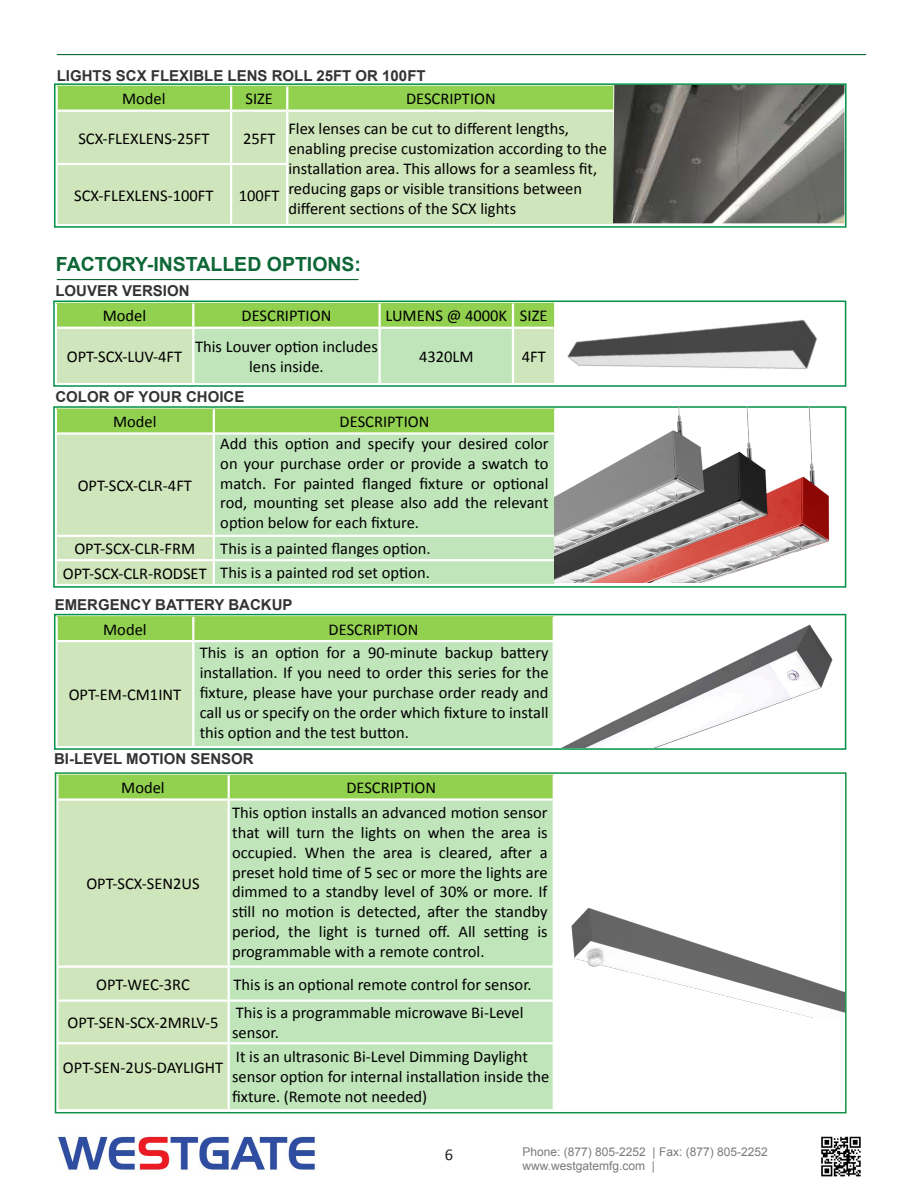
<style>
.page{position:relative;width:918px;height:1188px;background:#fff}
.page>*{position:absolute;margin:0;border:0;box-sizing:border-box;transform-origin:0 0}
.t1{font:700 19.5px "Arial";color:#0d6736}
.t2{font:16.5px/19.8px "Calibri";color:#000;text-align:justify}
.t3{font:16.5px "Calibri";color:#231f20}
.t4{font:700 15px "Arial";color:#333}
.t5{font:12px "Arial";color:#787a7d}
</style>
<div class="page">
<img style="left:58px;top:1136px;width:257px;height:35px">
<img style="left:821px;top:1136px;width:40px;height:41px">
<hr style="left:57px;top:54px;width:809px;height:1px;background:#0d6736">
<svg style="left:57px;top:304px;width:497px;height:79px;background:#b6de9b"></svg>
<hr style="left:192px;top:304px;width:2px;height:23px;background:#fff">
<hr style="left:378px;top:304px;width:3px;height:23px;background:#fff">
<hr style="left:512px;top:304px;width:2px;height:23px;background:#fff">
<hr style="left:192px;top:329px;width:2px;height:54px;background:#fff">
<hr style="left:378px;top:329px;width:3px;height:54px;background:#fff">
<hr style="left:512px;top:329px;width:2px;height:54px;background:#fff">
<hr style="left:55px;top:327px;width:138px;height:2px;background:#fff">
<hr style="left:193px;top:327px;width:187px;height:2px;background:#fff">
<hr style="left:380px;top:327px;width:133px;height:2px;background:#fff">
<hr style="left:513px;top:327px;width:40px;height:2px;background:#fff">
<div style="left:53px;top:301px;width:793px;height:86px;border:2px solid #009046"></div>
<img style="left:559px;top:302px;width:278px;height:85px">
<svg style="left:57px;top:409px;width:497px;height:175px;background:#bade97"></svg>
<div style="left:215px;top:435px;width:339px;height:149px;background:#c0e5bb"></div>
<hr style="left:213px;top:409px;width:2px;height:23px;background:#fff">
<hr style="left:213px;top:435px;width:2px;height:100px;background:#fff">
<hr style="left:213px;top:537px;width:2px;height:22px;background:#fff">
<hr style="left:213px;top:561px;width:2px;height:23px;background:#fff">
<hr style="left:55px;top:432px;width:159px;height:3px;background:#fff">
<hr style="left:214px;top:432px;width:342px;height:3px;background:#fff">
<hr style="left:55px;top:535px;width:159px;height:2px;background:#fff">
<hr style="left:214px;top:535px;width:342px;height:2px;background:#fff">
<hr style="left:55px;top:559px;width:159px;height:2px;background:#fff">
<hr style="left:214px;top:559px;width:342px;height:2px;background:#fff">
<div style="left:53px;top:406px;width:793px;height:182px;border:2px solid #009046"></div>
<img style="left:555px;top:408px;width:286px;height:175px">
<hr style="left:57px;top:279px;width:302px;height:1px;background:#0d6736">
<div style="left:58px;top:617px;width:495px;height:23px;background:#92d050"></div>
<div style="left:57px;top:641px;width:136px;height:106px;background:#cfe5bb"></div>
<div style="left:193px;top:641px;width:361px;height:106px;background:#c0e5bb"></div>
<hr style="left:55px;top:642px;width:3px;height:104px;background:#fff">
<hr style="left:192px;top:617px;width:2px;height:23px;background:#fff">
<hr style="left:192px;top:642px;width:2px;height:104px;background:#fff">
<hr style="left:553px;top:642px;width:2px;height:104px;background:#fff">
<hr style="left:55px;top:640px;width:138px;height:2px;background:#fff">
<hr style="left:193px;top:640px;width:362px;height:2px;background:#fff">
<hr style="left:55px;top:746px;width:138px;height:2px;background:#fff">
<hr style="left:193px;top:746px;width:362px;height:2px;background:#fff">
<div style="left:54px;top:614px;width:792px;height:136px;border:2px solid #009046"></div>
<img style="left:555px;top:616px;width:290px;height:131px">
<div style="left:59px;top:775px;width:494px;height:23px;background:#92d050"></div>
<div style="left:59px;top:801px;width:169px;height:308px;background:#cfe5bb"></div>
<div style="left:230px;top:801px;width:323px;height:308px;background:#c0e5bb"></div>
<hr style="left:228px;top:775px;width:2px;height:23px;background:#fff">
<hr style="left:56px;top:965px;width:173px;height:3px;background:#fff">
<hr style="left:229px;top:965px;width:326px;height:3px;background:#fff">
<hr style="left:56px;top:999px;width:173px;height:3px;background:#fff">
<hr style="left:229px;top:999px;width:326px;height:3px;background:#fff">
<hr style="left:56px;top:1042px;width:173px;height:2px;background:#fff">
<hr style="left:229px;top:1042px;width:326px;height:2px;background:#fff">
<div style="left:55px;top:772px;width:792px;height:341px;border:2px solid #129346"></div>
<img style="left:571px;top:904px;width:274px;height:114px">
<div style="left:58px;top:86px;width:555px;height:24px;background:#92d050"></div>
<div style="left:58px;top:112px;width:555px;height:112px;background:#cfe5bb"></div>
<hr style="left:230px;top:112px;width:2px;height:51px;background:#fff">
<hr style="left:230px;top:165px;width:2px;height:59px;background:#fff">
<hr style="left:230px;top:86px;width:2px;height:24px;background:#fff">
<hr style="left:286px;top:86px;width:2px;height:24px;background:#fff">
<hr style="left:286px;top:112px;width:2px;height:51px;background:#fff">
<hr style="left:286px;top:165px;width:2px;height:59px;background:#fff">
<hr style="left:56px;top:163px;width:175px;height:2px;background:#fff">
<hr style="left:231px;top:163px;width:57px;height:2px;background:#fff">
<div style="left:54px;top:83px;width:793px;height:145px;border:2px solid #009046"></div>
<img style="left:613px;top:85px;width:231px;height:138px">
<p class="t4" style="left:57px;top:66px;width:370px">LIGHTS SCX FLEXIBLE LENS ROLL 25FT OR 100FT</p>
<p class="t2" style="left:122px;top:88px;width:45px">Model</p>
<p class="t2" style="left:245px;top:88px;width:29px">SIZE</p>
<p class="t2" style="left:406px;top:88px;width:91px">DESCRIPTION</p>
<p class="t2" style="left:78px;top:127px;width:133px">SCX-FLEXLENS-25FT</p>
<p class="t2" style="left:243px;top:127px;width:34px">25FT</p>
<p class="t2" style="left:288px;top:118px;width:320px;text-align:left">Flex lenses can be cut to different lengths, enabling precise customization according to the installation area. This allows for a seamless fit, reducing gaps or visible transitions between different sections of the SCX lights</p>
<p class="t2" style="left:74px;top:185px;width:141px">SCX-FLEXLENS-100FT</p>
<p class="t2" style="left:239px;top:185px;width:42px">100FT</p>
<p class="t1" style="left:56px;top:251px;width:307px">FACTORY-INSTALLED OPTIONS:</p>
<p class="t4" style="left:55px;top:281px;width:136px">LOUVER VERSION</p>
<p class="t2" style="left:103px;top:305px;width:45px">Model</p>
<p class="t2" style="left:242px;top:305px;width:91px">DESCRIPTION</p>
<p class="t2" style="left:385px;top:305px;width:123px">LUMENS @ 4000K</p>
<p class="t2" style="left:520px;top:305px;width:29px">SIZE</p>
<p class="t2" style="left:67px;top:346px;width:117px">OPT-SCX-LUV-4FT</p>
<p class="t2" style="left:195px;top:336px;width:184px;text-align:center">This Louver option includes lens inside.</p>
<p class="t2" style="left:419px;top:346px;width:56px">4320LM</p>
<p class="t2" style="left:522px;top:346px;width:25px">4FT</p>
<p class="t4" style="left:55px;top:387px;width:190px">COLOR OF YOUR CHOICE</p>
<p class="t2" style="left:220px;top:433px;width:330px">Add this option and specify your desired color on your purchase order or provide a swatch to match. For painted flanged fixture or optional rod, mounting set please also add the relevant option below for each fixture.</p>
<p class="t2" style="left:220px;top:538px;width:212px">This is a painted flanges option.</p>
<p class="t2" style="left:220px;top:562px;width:211px">This is a painted rod set option.</p>
<p class="t2" style="left:113px;top:411px;width:45px">Model</p>
<p class="t2" style="left:340px;top:411px;width:91px">DESCRIPTION</p>
<p class="t2" style="left:78px;top:475px;width:116px">OPT-SCX-CLR-4FT</p>
<p class="t2" style="left:74px;top:538px;width:122px">OPT-SCX-CLR-FRM</p>
<p class="t2" style="left:63px;top:563px;width:145px">OPT-SCX-CLR-RODSET</p>
<p class="t4" style="left:55px;top:595px;width:239px">EMERGENCY BATTERY BACKUP</p>
<p class="t2" style="left:200px;top:642px;width:350px">This is an option for a 90-minute backup battery installation. If you need to order this series for the fixture, please have your purchase order ready and call us or specify on the order which fixture to install this option and the test button.</p>
<p class="t4" style="left:54px;top:749px;width:201px">BI-LEVEL MOTION SENSOR</p>
<p class="t2" style="left:121px;top:777px;width:45px">Model</p>
<p class="t2" style="left:346px;top:777px;width:91px">DESCRIPTION</p>
<p class="t2" style="left:103px;top:619px;width:45px">Model</p>
<p class="t2" style="left:329px;top:619px;width:91px">DESCRIPTION</p>
<p class="t2" style="left:69px;top:684px;width:114px">OPT-EM-CM1INT</p>
<p class="t2" style="left:86px;top:873px;width:115px">OPT-SCX-SEN2US</p>
<p class="t2" style="left:232px;top:802px;width:317px">This option installs an advanced motion sensor that will turn the lights on when the area is occupied. When the area is cleared, after a preset hold time of 5 sec or more the lights are dimmed to a standby level of 30% or more. If still no motion is detected, after the standby period, the light is turned off. All setting is programmable with a remote control.</p>
<p class="t2" style="left:96px;top:974px;width:95px">OPT-WEC-3RC</p>
<p class="t2" style="left:234px;top:974px;width:300px">This is an optional remote control for sensor.</p>
<p class="t2" style="left:68px;top:1012px;width:153px">OPT-SEN-SCX-2MRLV-5</p>
<p class="t2" style="left:63px;top:1057px;width:162px">OPT-SEN-2US-DAYLIGHT</p>
<p class="t2" style="left:232px;top:1002px;width:293px">This is a programmable microwave Bi-Level sensor.</p>
<p class="t2" style="left:232px;top:1046px;width:319px;text-align:left">It is an ultrasonic Bi-Level Dimming Daylight sensor option for internal installation inside the fixture. (Remote not needed)</p>
<p class="t3" style="left:445px;top:1144px;width:10px">6</p>
<p class="t5" style="left:522px;top:1144px;width:247px">Phone: (877) 805-2252 | Fax: (877) 805-2252</p>
<p class="t5" style="left:522px;top:1158px;width:134px">www.westgatemfg.com |</p>
</div>
